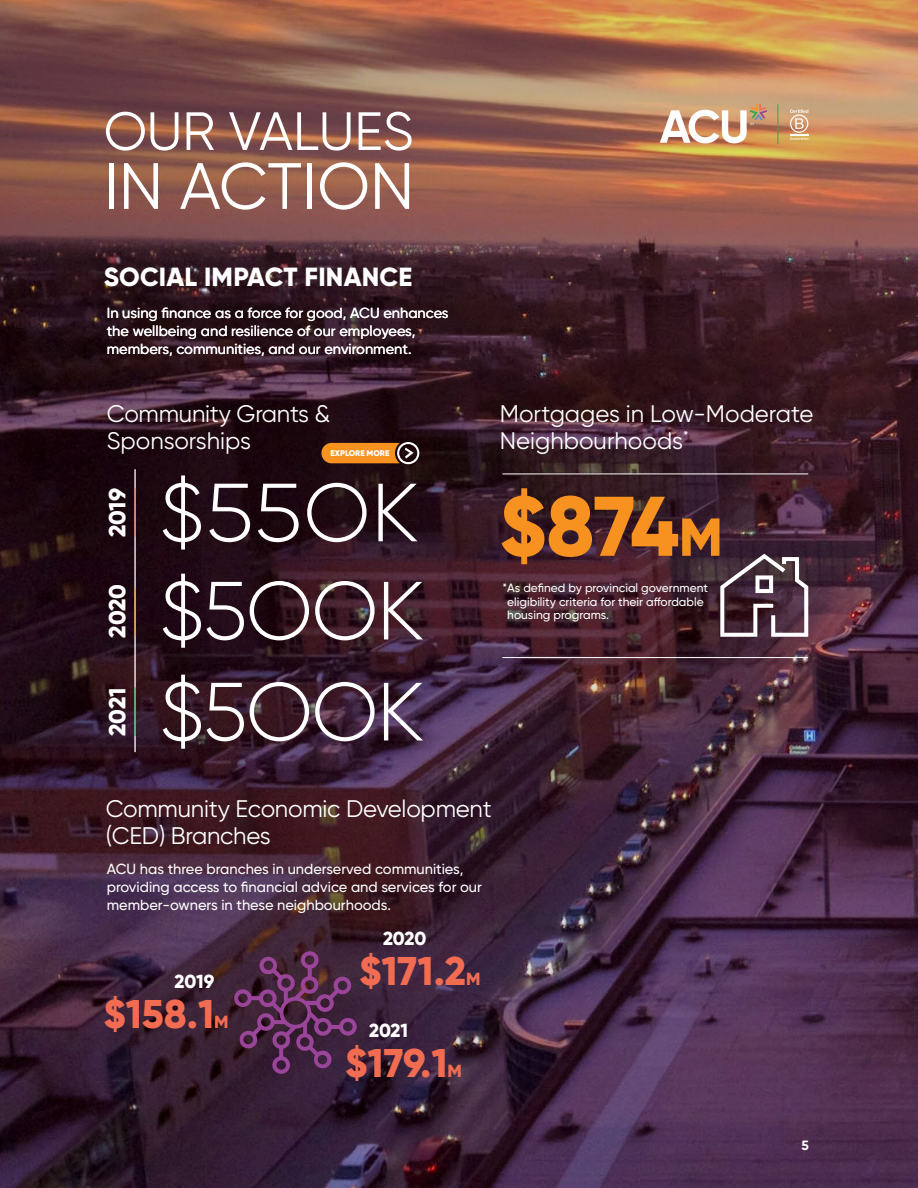
<style>
.page{position:relative;width:918px;height:1188px;background:#fff}
.page>*{position:absolute;margin:0;border:0;box-sizing:border-box;transform-origin:0 0}
.t1{font:800 84.45px "Gilroy";color:#f79120}
.t2{font:300 82.35px/99.6px "Gilroy";letter-spacing:-.02em;color:#fff;text-align:justify}
.t3{font:65.4px "Gilroy";color:#fff}
.t4{font:53.85px "Gilroy";color:#fff}
.t5{font:800 40.05px "Gilroy";color:#f26c52}
.t6{font:800 26.25px "Gilroy";letter-spacing:.01em;color:#fff}
.t7{font:24px/27px "Gilroy";letter-spacing:-.01em;color:#fff}
.t8{font:800 23.4px "Gilroy";letter-spacing:-.01em;color:#fff}
.t9{font:800 18.9px "Gilroy";letter-spacing:-.01em;color:#fff}
.t10{font:800 17.55px "Gilroy";color:#f26c52}
.t11{font:500 14.7px/18px "Gilroy";color:#fff}
.t12{font:700 13.5px "Gilroy";color:#fff}
.t13{font:500 12px/13.5px "Gilroy";color:#fff}
.t14{font:900 8.25px "Gilroy";color:#fff}
.s1{font-size:53.25px}
</style>
<div class="page">
<img style="left:0;top:0;width:918px;height:1188px">
<svg style="left:660px;top:104px;width:107px;height:39px"></svg>
<svg style="left:790px;top:109px;width:18px;height:31px"></svg>
<hr style="left:778px;top:104px;width:1px;height:40px;background:#27ae4a">
<svg style="left:720px;top:554px;width:88px;height:83px"></svg>
<hr style="left:503px;top:657px;width:305px;height:1px;background:#fff">
<hr style="left:503px;top:474px;width:305px;height:1px;background:#fff">
<svg style="left:234px;top:951px;width:123px;height:123px"></svg>
<hr style="left:134px;top:469px;width:2px;height:283px;background:#fff">
<hr style="left:134px;top:488px;width:2px;height:49px;background:#f26c52">
<hr style="left:134px;top:588px;width:2px;height:49px;background:#f79120">
<hr style="left:134px;top:687px;width:2px;height:49px;background:#27ae4a">
<svg style="left:321px;top:442px;width:98px;height:22px"></svg>
<h3 class="t4" style="left:104px;top:98px;width:312px">OUR VALUES</h3>
<h3 class="t3" style="left:104px;top:146px;width:312px">IN ACTION</h3>
<h3 class="t6" style="left:104px;top:260px;width:310px">SOCIAL IMPACT FINANCE</h3>
<p class="t11" style="left:107px;top:303px;width:343px">In using finance as a force for good, ACU enhances the wellbeing and resilience of our employees, members, communities, and our environment.</p>
<h3 class="t7" style="left:107px;top:400px;width:225px">Community Grants &amp;<br>Sponsorships</h3>
<h2 class="t2" style="left:159px;top:462px;width:266px">$55OK $5OOK $5OOK</h2>
<p class="t14" style="left:330px;top:448px;width:60px">EXPLORE MORE</p>
<h3 class="t8" style="left:103px;top:537px;width:51px;rotate:-90deg">2019</h3>
<h3 class="t8" style="left:103px;top:638px;width:55px;rotate:-90deg">2020</h3>
<h3 class="t8" style="left:103px;top:736px;width:49px;rotate:-90deg">2021</h3>
<h3 class="t7" style="left:500px;top:400px;width:315px">Mortgages in Low-Moderate<br>Neighbourhoods<sup>*</sup></h3>
<h1 class="t1" style="left:500px;top:473px;width:224px">$874<span class="s1">M</span></h1>
<p class="t13" style="left:507px;top:581px;width:202px;text-indent:-5px">*As defined by provincial government eligibility criteria for their affordable housing programs.</p>
<h3 class="t7" style="left:106px;top:795px;width:387px">Community Economic Development (CED) Branches</h3>
<p class="t11" style="left:107px;top:860px;width:377px">ACU has three branches in underserved communities, providing access to financial advice and services for our member-owners in these neighbourhoods.</p>
<p class="t9" style="left:175px;top:970px;width:41px">2019</p>
<h3 class="t5" style="left:104px;top:989px;width:112px">$158.1</h3>
<p class="t10" style="left:214px;top:1011px;width:16px">M</p>
<p class="t9" style="left:383px;top:926px;width:45px">2020</p>
<h3 class="t5" style="left:359px;top:946px;width:108px">$171.2</h3>
<p class="t10" style="left:466px;top:968px;width:16px">M</p>
<p class="t9" style="left:369px;top:1018px;width:40px">2021</p>
<h3 class="t5" style="left:346px;top:1038px;width:103px">$179.1</h3>
<p class="t10" style="left:447px;top:1060px;width:16px">M</p>
<p class="t12" style="left:802px;top:1137px;width:9px">5</p>
</div>
